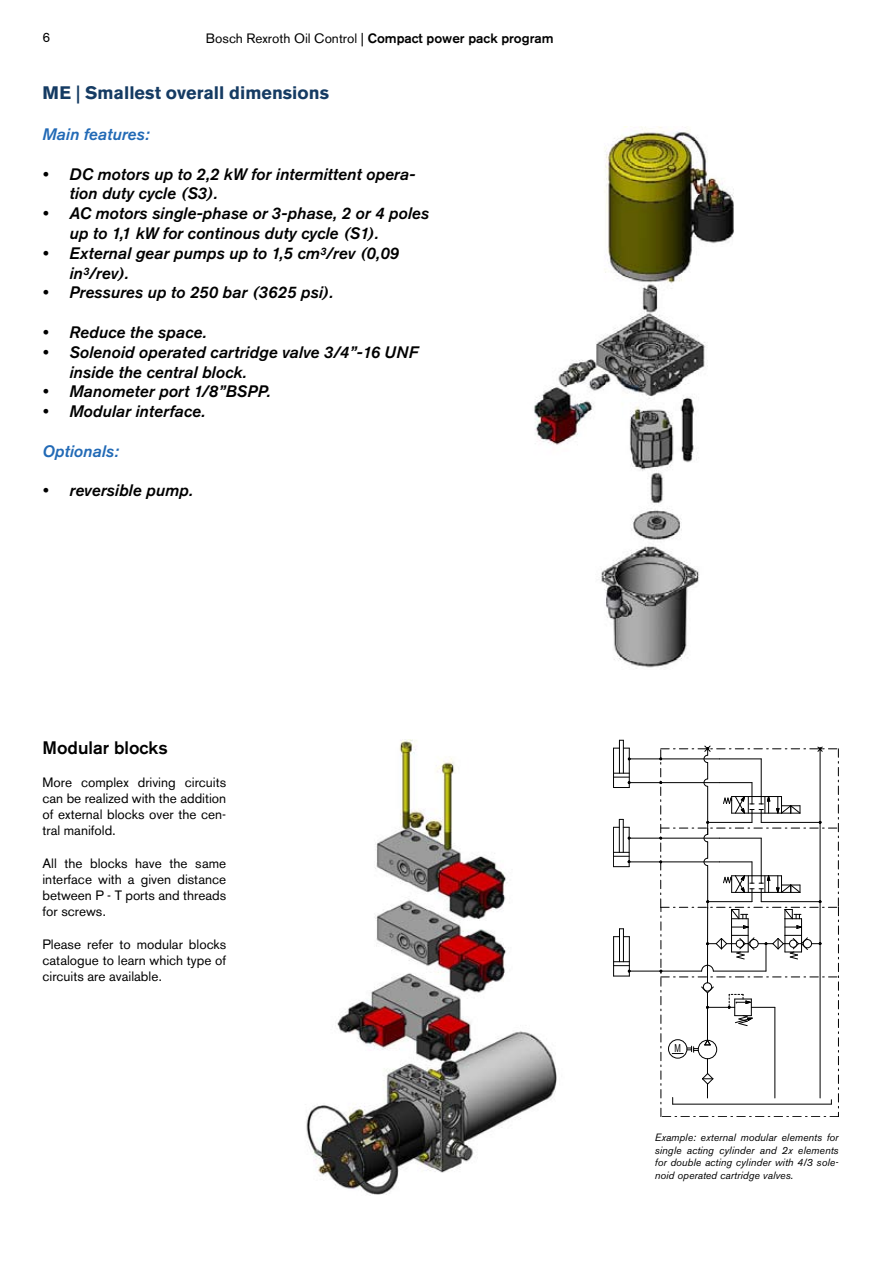
<style>
.page{position:relative;width:893px;height:1263px;background:#fff}
.page>*{position:absolute;margin:0;border:0;box-sizing:border-box;transform-origin:0 0}
.t1{font:700 18px "Akzidenz Grotesk BQ";color:#153b63}
.t2{font:500 18px "Akzidenz Grotesk BQ";color:#000}
.t3{font:italic 500 16.5px/19.8px "Akzidenz Grotesk BQ";color:#000}
.t4{font:italic 500 16.5px "Akzidenz Grotesk BQ";color:#226ab6}
.t5{font:13.5px/16.2px "Akzidenz Grotesk BQ";color:#000;text-align:justify}
.t6{font:10.95px "Arial";color:#000;scale:.7 1}
.t7{font:italic 10.5px/12.6px "Akzidenz Grotesk BQ";color:#000;text-align:justify}
.s1{font-weight:500}
</style>
<div class="page">
<img style="left:306px;top:740px;width:328px;height:455px">
<hr style="left:629px;top:861px;width:90px;height:1px;background:#000">
<hr style="left:629px;top:838px;width:90px;height:1px;background:#000">
<hr style="left:629px;top:782px;width:90px;height:1px;background:#000">
<hr style="left:629px;top:758px;width:90px;height:1px;background:#000">
<hr style="left:629px;top:971px;width:73px;height:1px;background:#000">
<hr style="left:629px;top:937px;width:1px;height:39px;background:#000">
<hr style="left:619px;top:929px;width:1px;height:33px;background:#000">
<hr style="left:623px;top:929px;width:1px;height:33px;background:#000">
<hr style="left:613px;top:937px;width:1px;height:39px;background:#000">
<svg style="left:614px;top:936px;width:15px;height:1px"></svg>
<svg style="left:614px;top:961px;width:17px;height:16px"></svg>
<hr style="left:629px;top:827px;width:1px;height:40px;background:#000">
<hr style="left:619px;top:819px;width:1px;height:33px;background:#000">
<hr style="left:623px;top:819px;width:1px;height:33px;background:#000">
<hr style="left:613px;top:827px;width:1px;height:40px;background:#000">
<svg style="left:614px;top:827px;width:15px;height:1px"></svg>
<svg style="left:613px;top:852px;width:18px;height:15px"></svg>
<svg style="left:627px;top:836px;width:4px;height:4px"></svg>
<hr style="left:629px;top:748px;width:1px;height:39px;background:#000">
<hr style="left:619px;top:740px;width:1px;height:33px;background:#000">
<hr style="left:623px;top:740px;width:1px;height:33px;background:#000">
<hr style="left:613px;top:748px;width:1px;height:39px;background:#000">
<svg style="left:614px;top:748px;width:15px;height:1px"></svg>
<svg style="left:613px;top:773px;width:18px;height:15px"></svg>
<svg style="left:627px;top:757px;width:4px;height:4px"></svg>
<svg style="left:659px;top:745px;width:180px;height:372px"></svg>
<img style="left:534px;top:126px;width:200px;height:543px">
<p class="t5" style="left:206px;top:30px;width:349px">Bosch Rexroth Oil Control | <span class="s1">Compact power pack program</span></p>
<p class="t1" style="left:43px;top:82px;width:288px">ME | Smallest overall dimensions</p>
<p class="t4" style="left:43px;top:125px;width:109px">Main features:</p>
<p class="t3" style="left:70px;top:164px;width:361px">DC motors up to 2,2 kW for intermittent opera&shy;tion duty cycle (S3).<br>AC motors single-phase or 3-phase, 2 or 4 poles up to 1,1 kW for continous duty cycle (S1).<br>External gear pumps up to 1,5 cm³/rev (0,09 in³/rev).<br>Pressures up to 250 bar (3625 psi).</p>
<p class="t3" style="left:70px;top:322px;width:350px">Reduce the space.<br>Solenoid operated cartridge valve 3/4”-16 UNF inside the central block.<br>Manometer port 1/8”BSPP.<br>Modular interface.</p>
<p class="t4" style="left:43px;top:442px;width:78px">Optionals:</p>
<p class="t3" style="left:70px;top:481px;width:125px">reversible pump.</p>
<p class="t3" style="left:43px;top:164px;width:7px">•</p>
<p class="t3" style="left:43px;top:204px;width:7px">•</p>
<p class="t3" style="left:43px;top:243px;width:7px">•</p>
<p class="t3" style="left:43px;top:283px;width:7px">•</p>
<p class="t3" style="left:43px;top:322px;width:7px">• •</p>
<p class="t3" style="left:43px;top:382px;width:7px">• •</p>
<p class="t3" style="left:43px;top:481px;width:7px">•</p>
<p class="t2" style="left:43px;top:737px;width:127px">Modular blocks</p>
<p class="t5" style="left:43px;top:774px;width:185px">More complex driving circuits can be realized with the addition of external blocks over the cen&shy;tral manifold.</p>
<p class="t5" style="left:43px;top:855px;width:185px">All the blocks have the same interface with a given distance between P - T ports and threads for screws.</p>
<p class="t5" style="left:43px;top:936px;width:185px">Please refer to modular blocks catalogue to learn which type of circuits are available.</p>
<p class="t6" style="left:674px;top:1040px;width:11px">M</p>
<p class="t7" style="left:655px;top:1131px;width:185px">Example: external modular elements for single acting cylinder and 2x elements for double acting cylinder with 4/3 sole&shy;noid operated cartridge valves.</p>
</div>
